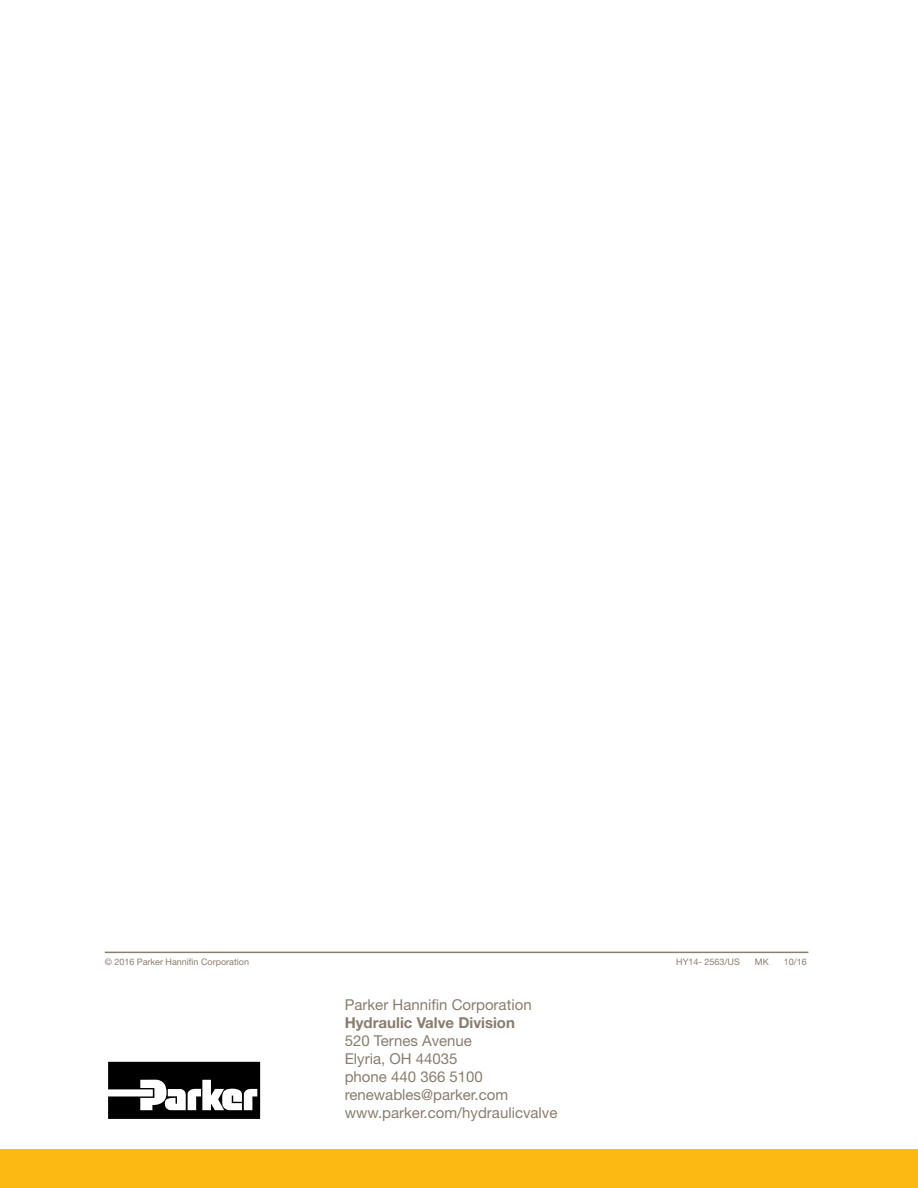
<style>
.page{position:relative;width:918px;height:1188px;background:#fff}
.page>*{position:absolute;margin:0;border:0;box-sizing:border-box;transform-origin:0 0}
.t1{font:15px/18px "Helvetica Neue LT Std";color:#887d6e}
.t2{font:700 15px "Helvetica Neue LT Std";color:#887d6e}
.t3{font:9px "Helvetica Neue LT Std";color:#887d6e}
</style>
<div class="page">
<svg style="left:108px;top:1062px;width:152px;height:57px"></svg>
<hr style="left:105px;top:952px;width:703px;height:1px;background:#887d6e">
<div style="left:0;top:1150px;width:918px;height:38px;background:#fdb913"></div>
<p class="t3" style="left:105px;top:956px;width:146px">© 2016 Parker Hannifin Corporation</p>
<p class="t3" style="left:676px;top:956px;width:65px">HY14- 2563/US</p>
<p class="t3" style="left:755px;top:956px;width:15px">MK</p>
<p class="t3" style="left:784px;top:956px;width:25px">10/16</p>
<p class="t1" style="left:345px;top:995px;width:188px">Parker Hannifin Corporation</p>
<p class="t2" style="left:345px;top:1013px;width:172px">Hydraulic Valve Division</p>
<p class="t1" style="left:345px;top:1031px;width:214px">520 Ternes Avenue<br>Elyria, OH 44035<br>phone 440 366 5100 renewables@parker.com www.parker.com/hydraulicvalve</p>
</div>
